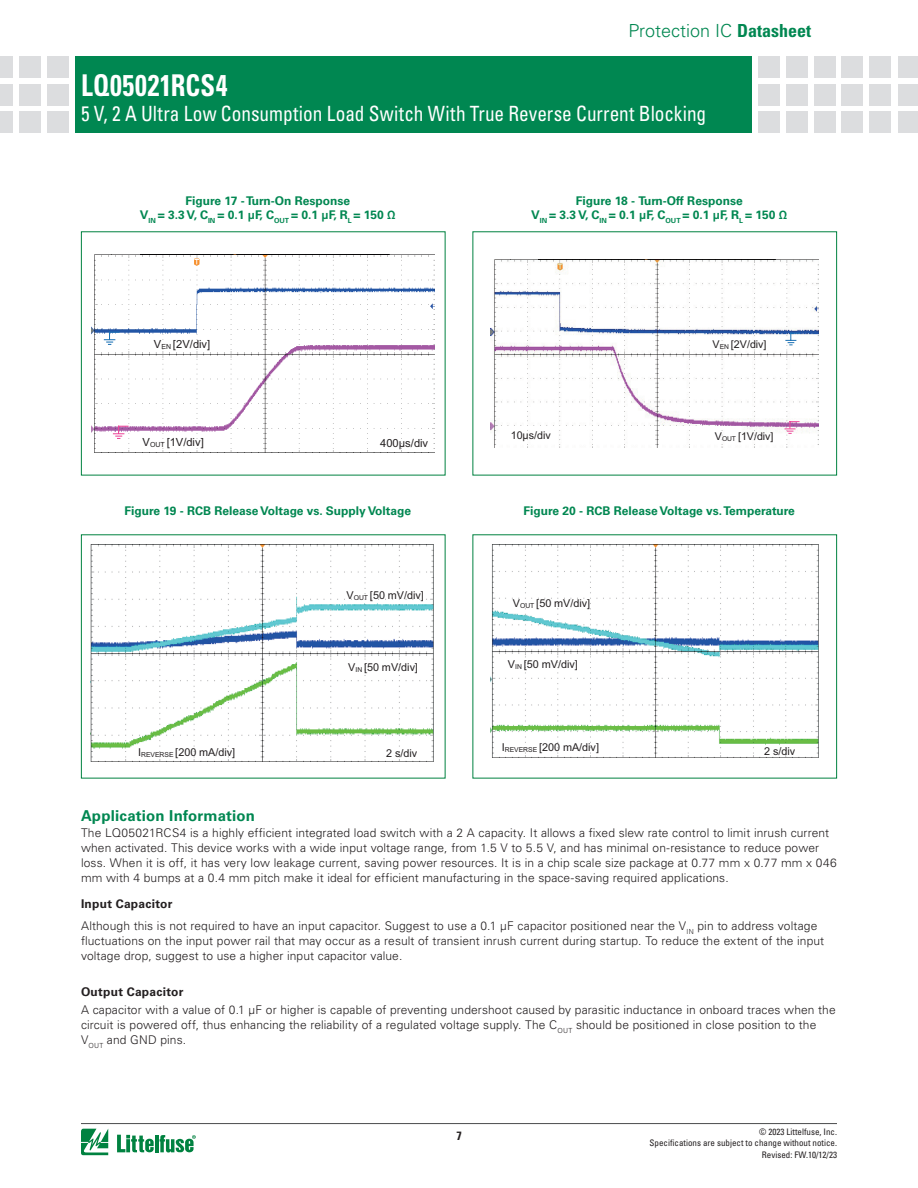
<style>
.page{position:relative;width:918px;height:1188px;background:#fff}
.page>*{position:absolute;margin:0;border:0;box-sizing:border-box;transform-origin:0 0}
.t1{font:700 condensed 30px "Univers LT Std";letter-spacing:.02em;color:#fff;scale:.88 1}
.t2{font:condensed 21px "Univers LT Std";color:#fff;scale:.92 1}
.t3{font:300 18px "Univers LT Std";color:#008751}
.t4{font:700 15px "Univers LT Std";letter-spacing:.01em;color:#008751}
.t5{font:300 12px/15px "Univers LT Std";letter-spacing:.01em;color:#231f20}
.t6{font:700 12px/14.4px "Univers LT Std";color:#008751;text-align:center}
.t7{font:700 12px "Univers LT Std";letter-spacing:.025em;color:#231f20}
.t8{font:700 condensed 12px "Univers LT Std";color:#231f20}
.image{font:11.25px "Arial";letter-spacing:-.005em;color:#231f20}
.image-2{font:10.8px "Arial";letter-spacing:-.005em;color:#231f20}
.t9{font:condensed 9px/10.8px "Univers LT Std";color:#231f20;text-align:right}
.s1{font-weight:700;font-stretch:condensed}
</style>
<div class="page">
<div style="left:870px;top:56px;width:21px;height:21px;background:#dcdddf"></div>
<div style="left:870px;top:84px;width:21px;height:21px;background:#dcdddf"></div>
<div style="left:870px;top:112px;width:21px;height:21px;background:#dcdddf"></div>
<div style="left:786px;top:56px;width:21px;height:21px;background:#dcdddf"></div>
<div style="left:786px;top:84px;width:21px;height:21px;background:#dcdddf"></div>
<div style="left:786px;top:112px;width:21px;height:21px;background:#dcdddf"></div>
<div style="left:758px;top:56px;width:22px;height:21px;background:#dcdddf"></div>
<div style="left:758px;top:84px;width:22px;height:21px;background:#dcdddf"></div>
<div style="left:758px;top:112px;width:22px;height:21px;background:#dcdddf"></div>
<div style="left:814px;top:56px;width:21px;height:21px;background:#dcdddf"></div>
<div style="left:814px;top:84px;width:21px;height:21px;background:#dcdddf"></div>
<div style="left:814px;top:112px;width:21px;height:21px;background:#dcdddf"></div>
<div style="left:842px;top:56px;width:21px;height:21px;background:#dcdddf"></div>
<div style="left:842px;top:84px;width:21px;height:21px;background:#dcdddf"></div>
<div style="left:842px;top:112px;width:21px;height:21px;background:#dcdddf"></div>
<div style="left:898px;top:56px;width:20px;height:21px;background:#dcdddf"></div>
<div style="left:898px;top:84px;width:20px;height:21px;background:#dcdddf"></div>
<div style="left:898px;top:112px;width:20px;height:21px;background:#dcdddf"></div>
<div style="left:75px;top:56px;width:677px;height:77px;background:#008751"></div>
<div style="left:47px;top:56px;width:21px;height:21px;background:#dcdddf"></div>
<div style="left:47px;top:84px;width:21px;height:21px;background:#dcdddf"></div>
<div style="left:47px;top:112px;width:21px;height:21px;background:#dcdddf"></div>
<div style="left:19px;top:56px;width:21px;height:21px;background:#dcdddf"></div>
<div style="left:19px;top:84px;width:21px;height:21px;background:#dcdddf"></div>
<div style="left:19px;top:112px;width:21px;height:21px;background:#dcdddf"></div>
<div style="left:0;top:56px;width:13px;height:21px;background:#dcdddf"></div>
<div style="left:0;top:84px;width:13px;height:21px;background:#dcdddf"></div>
<div style="left:0;top:112px;width:13px;height:21px;background:#dcdddf"></div>
<hr style="left:81px;top:1123px;width:756px;height:1px;background:#4b4c4d">
<svg style="left:81px;top:1129px;width:27px;height:26px"></svg>
<hr style="left:155px;top:1135px;width:3px;height:17px;background:#008240">
<svg style="left:160px;top:1135px;width:36px;height:18px"></svg>
<svg style="left:117px;top:1135px;width:37px;height:17px"></svg>
<img style="left:92px;top:255px;width:343px;height:197px">
<svg style="left:104px;top:332px;width:16px;height:13px"></svg>
<svg style="left:113px;top:426px;width:16px;height:13px"></svg>
<img style="left:491px;top:259px;width:328px;height:189px">
<svg style="left:785px;top:421px;width:15px;height:13px"></svg>
<svg style="left:785px;top:333px;width:15px;height:12px"></svg>
<img style="left:90px;top:545px;width:343px;height:217px">
<img style="left:491px;top:545px;width:328px;height:212px">
<h3 class="t3" style="left:629px;top:20px;width:184px">Protection IC <span class="s1">Datasheet</span></h3>
<h1 class="t1" style="left:81px;top:67px;width:168px">LQ05021RCS4</h1>
<h2 class="t2" style="left:81px;top:100px;width:681px">5 V, 2 A Ultra Low Consumption Load Switch With True Reverse Current Blocking</h2>
<p class="t6" style="left:140px;top:194px;width:257px">Figure 17 - Turn-On Response<br>V<sub>IN</sub> = 3.3 V, C<sub>IN</sub> = 0.1 µF, C<sub>OUT</sub> = 0.1 µF, R<sub>L</sub> = 150 Ω</p>
<p class="t6" style="left:531px;top:194px;width:257px">Figure 18 - Turn-Off Response<br>V<sub>IN</sub> = 3.3 V, C<sub>IN</sub> = 0.1 µF, C<sub>OUT</sub> = 0.1 µF, R<sub>L</sub> = 150 Ω</p>
<p class="image" style="left:154px;top:336px;width:58px">V<sub>EN</sub> [2V/div]</p>
<p class="image-2" style="left:713px;top:336px;width:55px">V<sub>EN</sub> [2V/div]</p>
<p class="image" style="left:143px;top:434px;width:63px">V<sub>OUT</sub> [1V/div]</p>
<p class="image" style="left:380px;top:435px;width:49px">400μs/div</p>
<p class="image-2" style="left:511px;top:428px;width:41px">10μs/div</p>
<p class="image-2" style="left:715px;top:429px;width:60px">V<sub>OUT</sub> [1V/div]</p>
<p class="t6" style="left:124px;top:504px;width:288px">Figure 19 - RCB Release Voltage vs. Supply Voltage</p>
<p class="t6" style="left:524px;top:504px;width:273px">Figure 20 - RCB Release Voltage vs. Temperature</p>
<p class="image-2" style="left:347px;top:588px;width:79px">V<sub>OUT</sub> [50 mV/div]</p>
<p class="image-2" style="left:513px;top:596px;width:79px">V<sub>OUT</sub> [50 mV/div]</p>
<p class="image-2" style="left:348px;top:659px;width:71px">V<sub>IN</sub> [50 mV/div]</p>
<p class="image-2" style="left:508px;top:657px;width:71px">V<sub>IN</sub> [50 mV/div]</p>
<p class="image-2" style="left:138px;top:744px;width:99px">I<sub>REVERSE</sub> [200 mA/div]</p>
<p class="image-2" style="left:386px;top:745px;width:33px">2 s/div</p>
<p class="image-2" style="left:502px;top:740px;width:99px">I<sub>REVERSE</sub> [200 mA/div]</p>
<p class="image-2" style="left:764px;top:744px;width:33px">2 s/div</p>
<p class="t4" style="left:81px;top:807px;width:176px">Application Information</p>
<p class="t5" style="left:81px;top:826px;width:757px">The LQ05021RCS4 is a highly efficient integrated load switch with a 2 A capacity. It allows a fixed slew rate control to limit inrush current when activated. This device works with a wide input voltage range, from 1.5 V to 5.5 V, and has minimal on-resistance to reduce power loss. When it is off, it has very low leakage current, saving power resources. It is in a chip scale size package at 0.77 mm x 0.77 mm x 046 mm with 4 bumps at a 0.4 mm pitch make it ideal for efficient manufacturing in the space-saving required applications.</p>
<p class="t7" style="left:81px;top:897px;width:93px">Input Capacitor</p>
<p class="t5" style="left:81px;top:918px;width:745px">Although this is not required to have an input capacitor. Suggest to use a 0.1 μF capacitor positioned near the V<sub>IN</sub> pin to address voltage fluctuations on the input power rail that may occur as a result of transient inrush current during startup. To reduce the extent of the input voltage drop, suggest to use a higher input capacitor value.</p>
<p class="t7" style="left:81px;top:985px;width:104px">Output Capacitor</p>
<p class="t5" style="left:81px;top:1002px;width:756px">A capacitor with a value of 0.1 μF or higher is capable of preventing undershoot caused by parasitic inductance in onboard traces when the circuit is powered off, thus enhancing the reliability of a regulated voltage supply. The C<sub>OUT</sub> should be positioned in close position to the<br>V<sub>OUT</sub> and GND pins.</p>
<p class="t8" style="left:456px;top:1128px;width:7px">7</p>
<p class="t9" style="left:650px;top:1126px;width:189px">© 2023 Littelfuse, Inc.<br>Specifications are subject to change without notice.</p>
<p class="t9" style="left:762px;top:1149px;width:77px">Revised: FW.10/12/23</p>
</div>
